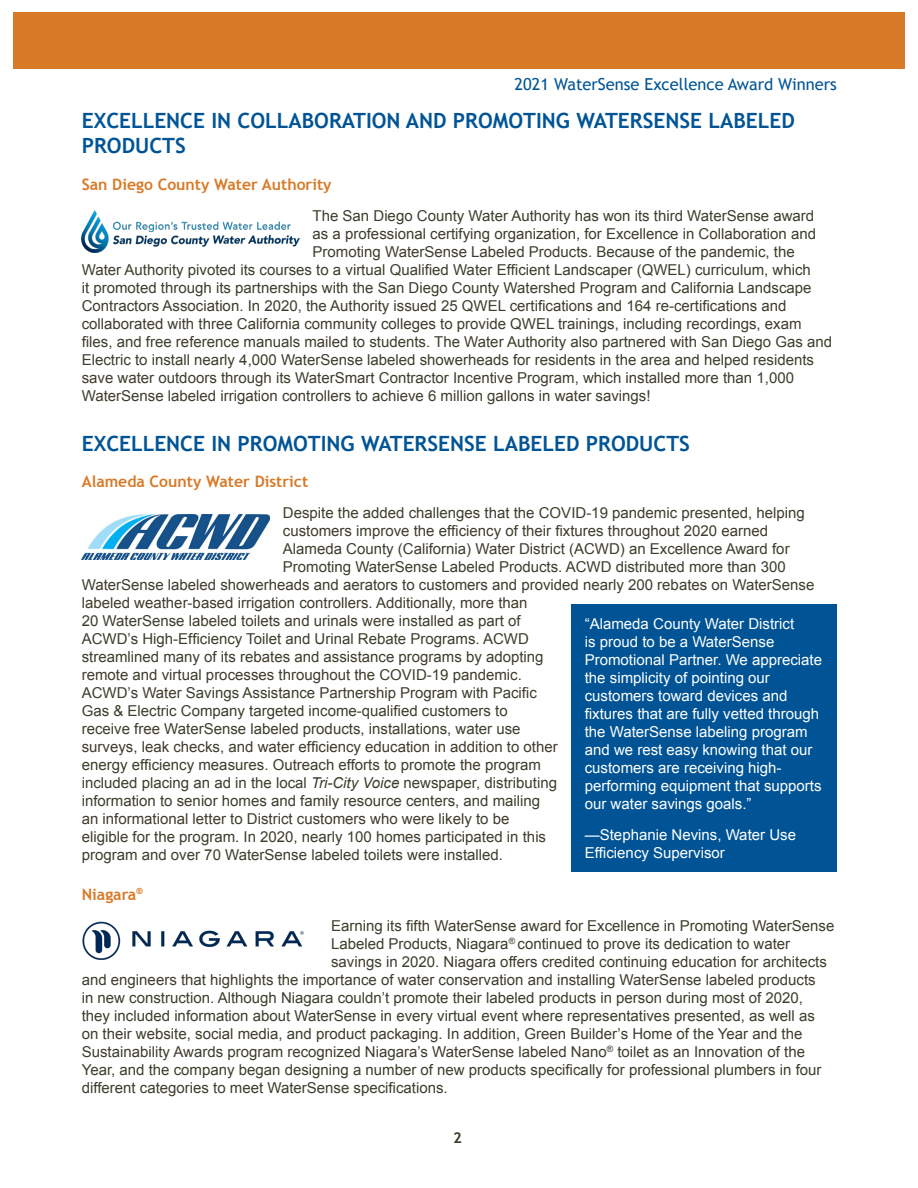
<style>
.page{position:relative;width:918px;height:1188px;background:#fff}
.page>*{position:absolute;margin:0;border:0;box-sizing:border-box;transform-origin:0 0}
.Blue_excellence_head{font:700 21px/25.2px "Trebuchet MS";color:#005495}
.t1{font:16.5px "Trebuchet MS";color:#015494}
.green_subhead{font:700 15.75px "Trebuchet MS";color:#d87a27}
.black_body_text{font:15px "Arial";color:#3e3c2b}
.black_body_text-2{font:15px/18px "Arial";color:#fff}
.t2{font:700 15px "Trebuchet MS";color:#3e3c2b}
.s1{font-style:italic}
</style>
<div class="page">
<div style="left:14px;top:12px;width:891px;height:56px;background:#d87a27"></div>
<img style="left:82px;top:514px;width:187px;height:45px">
<img style="left:81px;top:211px;width:218px;height:42px">
<img style="left:82px;top:921px;width:222px;height:39px">
<div style="left:571px;top:605px;width:266px;height:267px;background:#005495"></div>
<p class="t1" style="left:515px;top:75px;width:324px">2021 WaterSense Excellence Award Winners</p>
<p class="Blue_excellence_head" style="left:82px;top:108px;width:715px">EXCELLENCE IN COLLABORATION AND PROMOTING WATERSENSE LABELED<br>PRODUCTS</p>
<p class="green_subhead" style="left:82px;top:174px;width:251px">San Diego County Water Authority</p>
<p class="black_body_text" style="left:313px;top:206px;width:503px">The San Diego County Water Authority has won its third WaterSense award</p>
<p class="black_body_text" style="left:313px;top:224px;width:505px">as a professional certifying organization, for Excellence in Collaboration and</p>
<p class="black_body_text" style="left:313px;top:242px;width:484px">Promoting WaterSense Labeled Products. Because of the pandemic, the</p>
<p class="black_body_text" style="left:82px;top:260px;width:731px">Water Authority pivoted its courses to a virtual Qualified Water Efficient Landscaper (QWEL) curriculum, which</p>
<p class="black_body_text" style="left:82px;top:278px;width:731px">it promoted through its partnerships with the San Diego County Watershed Program and California Landscape</p>
<p class="black_body_text" style="left:82px;top:296px;width:706px">Contractors Association. In 2020, the Authority issued 25 QWEL certifications and 164 re-certifications and</p>
<p class="black_body_text" style="left:82px;top:314px;width:721px">collaborated with three California community colleges to provide QWEL trainings, including recordings, exam</p>
<p class="black_body_text" style="left:82px;top:332px;width:752px">files, and free reference manuals mailed to students. The Water Authority also partnered with San Diego Gas and</p>
<p class="black_body_text" style="left:82px;top:350px;width:734px">Electric to install nearly 4,000 WaterSense labeled showerheads for residents in the area and helped residents</p>
<p class="black_body_text" style="left:82px;top:368px;width:714px">save water outdoors through its WaterSmart Contractor Incentive Program, which installed more than 1,000</p>
<p class="black_body_text" style="left:82px;top:386px;width:570px">WaterSense labeled irrigation controllers to achieve 6 million gallons in water savings!</p>
<p class="Blue_excellence_head" style="left:82px;top:430px;width:610px">EXCELLENCE IN PROMOTING WATERSENSE LABELED PRODUCTS</p>
<p class="green_subhead" style="left:82px;top:472px;width:228px">Alameda County Water District</p>
<p class="black_body_text" style="left:283px;top:503px;width:523px">Despite the added challenges that the COVID-19 pandemic presented, helping</p>
<p class="black_body_text" style="left:283px;top:521px;width:487px">customers improve the efficiency of their fixtures throughout 2020 earned</p>
<p class="black_body_text" style="left:283px;top:539px;width:508px">Alameda County (California) Water District (ACWD) an Excellence Award for</p>
<p class="black_body_text" style="left:283px;top:557px;width:505px">Promoting WaterSense Labeled Products. ACWD distributed more than 300</p>
<p class="black_body_text" style="left:82px;top:575px;width:734px">WaterSense labeled showerheads and aerators to customers and provided nearly 200 rebates on WaterSense</p>
<p class="black_body_text" style="left:82px;top:593px;width:447px">labeled weather-based irrigation controllers. Additionally, more than</p>
<p class="black_body_text" style="left:82px;top:611px;width:440px">20 WaterSense labeled toilets and urinals were installed as part of</p>
<p class="black_body_text" style="left:82px;top:629px;width:449px">ACWD’s High-Efficiency Toilet and Urinal Rebate Programs. ACWD</p>
<p class="black_body_text" style="left:82px;top:647px;width:463px">streamlined many of its rebates and assistance programs by adopting</p>
<p class="black_body_text" style="left:82px;top:665px;width:442px">remote and virtual processes throughout the COVID-19 pandemic.</p>
<p class="black_body_text" style="left:82px;top:683px;width:457px">ACWD’s Water Savings Assistance Partnership Program with Pacific</p>
<p class="black_body_text" style="left:82px;top:701px;width:427px">Gas &amp; Electric Company targeted income-qualified customers to</p>
<p class="black_body_text" style="left:82px;top:719px;width:440px">receive free WaterSense labeled products, installations, water use</p>
<p class="black_body_text" style="left:82px;top:737px;width:478px">surveys, leak checks, and water efficiency education in addition to other</p>
<p class="black_body_text" style="left:82px;top:755px;width:461px">energy efficiency measures. Outreach efforts to promote the program</p>
<p class="black_body_text" style="left:82px;top:773px;width:477px">included placing an ad in the local <span class="s1">Tri-City Voice</span> newspaper, distributing</p>
<p class="black_body_text" style="left:82px;top:791px;width:460px">information to senior homes and family resource centers, and mailing</p>
<p class="black_body_text" style="left:82px;top:809px;width:429px">an informational letter to District customers who were likely to be</p>
<p class="black_body_text" style="left:82px;top:827px;width:466px">eligible for the program. In 2020, nearly 100 homes participated in this</p>
<p class="black_body_text" style="left:82px;top:845px;width:423px">program and over 70 WaterSense labeled toilets were installed.</p>
<p class="green_subhead" style="left:82px;top:884px;width:63px">Niagara<sup>®</sup></p>
<p class="black_body_text" style="left:331px;top:916px;width:505px">Earning its fifth WaterSense award for Excellence in Promoting WaterSense</p>
<p class="black_body_text" style="left:331px;top:934px;width:461px">Labeled Products, Niagara<sup>®</sup> continued to prove its dedication to water</p>
<p class="black_body_text" style="left:331px;top:952px;width:497px">savings in 2020. Niagara offers credited continuing education for architects</p>
<p class="black_body_text" style="left:82px;top:970px;width:736px">and engineers that highlights the importance of water conservation and installing WaterSense labeled products</p>
<p class="black_body_text" style="left:82px;top:988px;width:723px">in new construction. Although Niagara couldn’t promote their labeled products in person during most of 2020,</p>
<p class="black_body_text" style="left:82px;top:1006px;width:735px">they included information about WaterSense in every virtual event where representatives presented, as well as</p>
<p class="black_body_text" style="left:82px;top:1024px;width:722px">on their website, social media, and product packaging. In addition, Green Builder’s Home of the Year and the</p>
<p class="black_body_text" style="left:82px;top:1042px;width:725px">Sustainability Awards program recognized Niagara’s WaterSense labeled Nano<sup>®</sup> toilet as an Innovation of the</p>
<p class="black_body_text" style="left:82px;top:1060px;width:741px">Year, and the company began designing a number of new products specifically for professional plumbers in four</p>
<p class="black_body_text" style="left:82px;top:1078px;width:368px">different categories to meet WaterSense specifications.</p>
<p class="t2" style="left:453px;top:1129px;width:10px">2</p>
<p class="black_body_text-2" style="left:585px;top:615px;width:239px">“Alameda County Water District<br>is proud to be a WaterSense<br>Promotional Partner. We appreciate the simplicity of pointing our customers toward devices and fixtures that are fully vetted through the WaterSense labeling program and we rest easy knowing that our customers are receiving high&shy;performing equipment that supports our water savings goals.”</p>
<p class="black_body_text-2" style="left:585px;top:826px;width:213px">—Stephanie Nevins, Water Use<br>Efficiency Supervisor</p>
</div>
